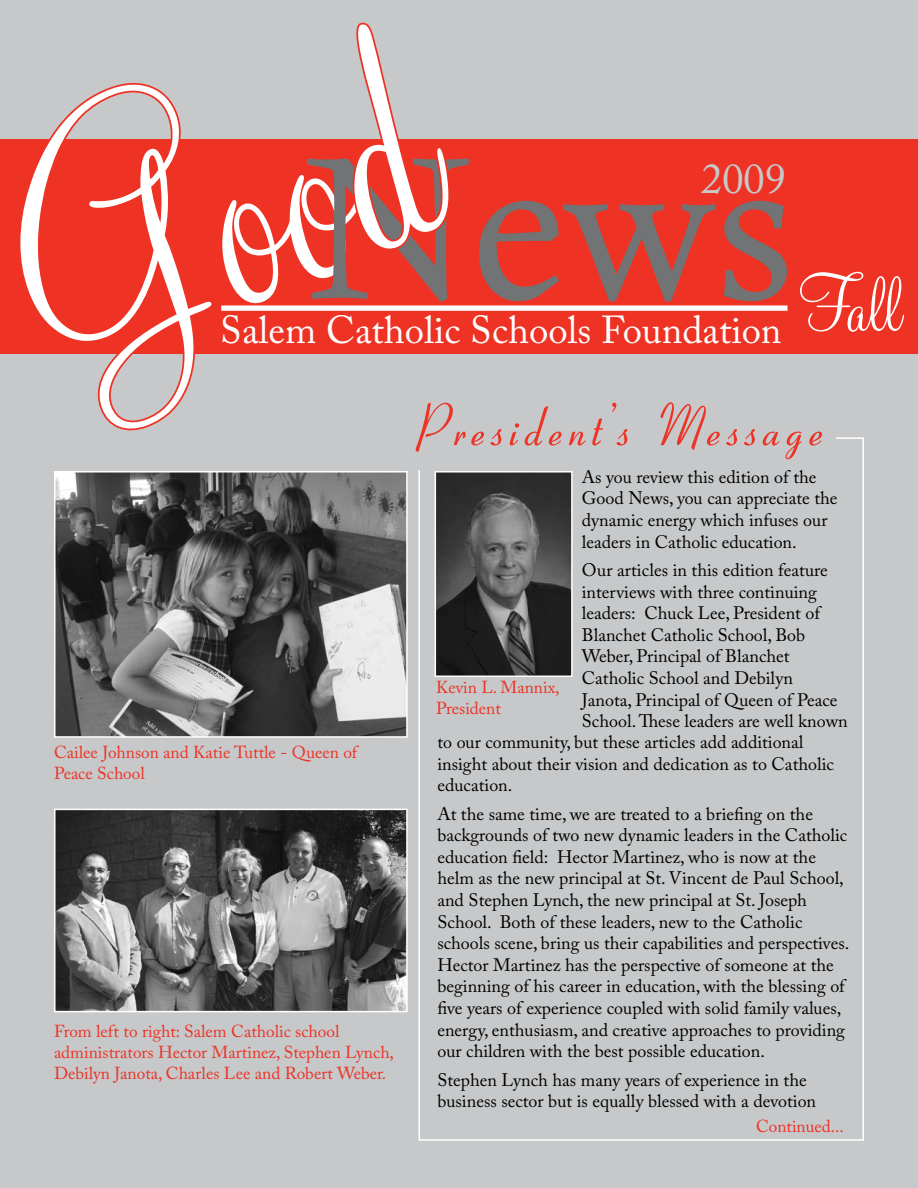
<style>
.page{position:relative;width:918px;height:1188px;background:#c6c8ca}
.page>*{position:absolute;margin:0;border:0;box-sizing:border-box;transform-origin:0 0}
.t1{font:202.65px "Calisto";color:#717375}
.t2{font:84.6px "Monterey BT";color:#fff}
.t3{font:57px "Coronet I";letter-spacing:.09em;color:#ee3224}
.t4{font:42.3px "Adobe Caslon Pro";color:#c6c8ca}
.t5{font:38.7px "Adobe Caslon Pro";color:#fff}
.t6{font:18px/21.6px "Adobe Caslon Pro";color:#000}
.t7{font:17.25px/20.7px "Adobe Caslon Pro";color:#ee3224}
</style>
<div class="page">
<div style="left:0;top:139px;width:918px;height:215px;background:#ee3224"></div>
<div style="left:221px;top:305px;width:567px;height:6px;background:#fff"></div>
<img style="left:438px;top:474px;width:132px;height:200px">
<div style="left:435px;top:471px;width:138px;height:206px;border:2px solid #fff"></div>
<img style="left:57px;top:474px;width:348px;height:261px">
<div style="left:54px;top:471px;width:354px;height:267px;border:2px solid #fff"></div>
<img style="left:57px;top:812px;width:348px;height:197px">
<div style="left:54px;top:809px;width:354px;height:203px;border:2px solid #fff"></div>
<svg style="left:49px;top:83px;width:343px;height:348px"></svg>
<svg style="left:220px;top:22px;width:249px;height:286px"></svg>
<h1 class="t1" style="left:307px;top:111px;width:488px">News</h1>
<h3 class="t4" style="left:701px;top:154px;width:86px">2009</h3>
<h3 class="t5" style="left:220px;top:307px;width:563px">Salem Catholic Schools Foundation</h3>
<h2 class="t2" style="left:798px;top:256px;width:104px">Fall</h2>
<p class="t7" style="left:54px;top:742px;width:305px">Cailee Johnson and Katie Tuttle - Queen of<br>Peace School</p>
<p class="t7" style="left:54px;top:1021px;width:342px">From left to right: Salem Catholic school administrators Hector Martinez, Stephen Lynch,<br>Debilyn Janota, Charles Lee and Robert Weber.</p>
<h3 class="t3" style="left:411px;top:391px;width:407px">President’s Message</h3>
<p class="t6" style="left:582px;top:466px;width:257px">As you review this edition of the<br>Good News, you can appreciate the dynamic energy which infuses our leaders in Catholic education.</p>
<p class="t6" style="left:582px;top:559px;width:267px">Our articles in this edition feature interviews with three continuing leaders: Chuck Lee, President of Blanchet Catholic School, Bob Weber, Principal of Blanchet Catholic School and Debilyn Janota, Principal of Queen of Peace School. These leaders are well known</p>
<p class="t7" style="left:436px;top:677px;width:125px">Kevin L. Mannix,<br>President</p>
<p class="t6" style="left:437px;top:731px;width:398px">to our community, but these articles add additional insight about their vision and dedication as to Catholic education.</p>
<p class="t6" style="left:437px;top:803px;width:413px">At the same time, we are treated to a briefing on the backgrounds of two new dynamic leaders in the Catholic education field: Hector Martinez, who is now at the helm as the new principal at St. Vincent de Paul School, and Stephen Lynch, the new principal at St. Joseph School. Both of these leaders, new to the Catholic schools scene, bring us their capabilities and perspectives.<br>Hector Martinez has the perspective of someone at the beginning of his career in education, with the blessing of five years of experience coupled with solid family values, energy, enthusiasm, and creative approaches to providing our children with the best possible education.</p>
<p class="t6" style="left:437px;top:1069px;width:380px">Stephen Lynch has many years of experience in the business sector but is equally blessed with a devotion</p>
<p class="t7" style="left:756px;top:1115px;width:90px">Continued...</p>
</div>
